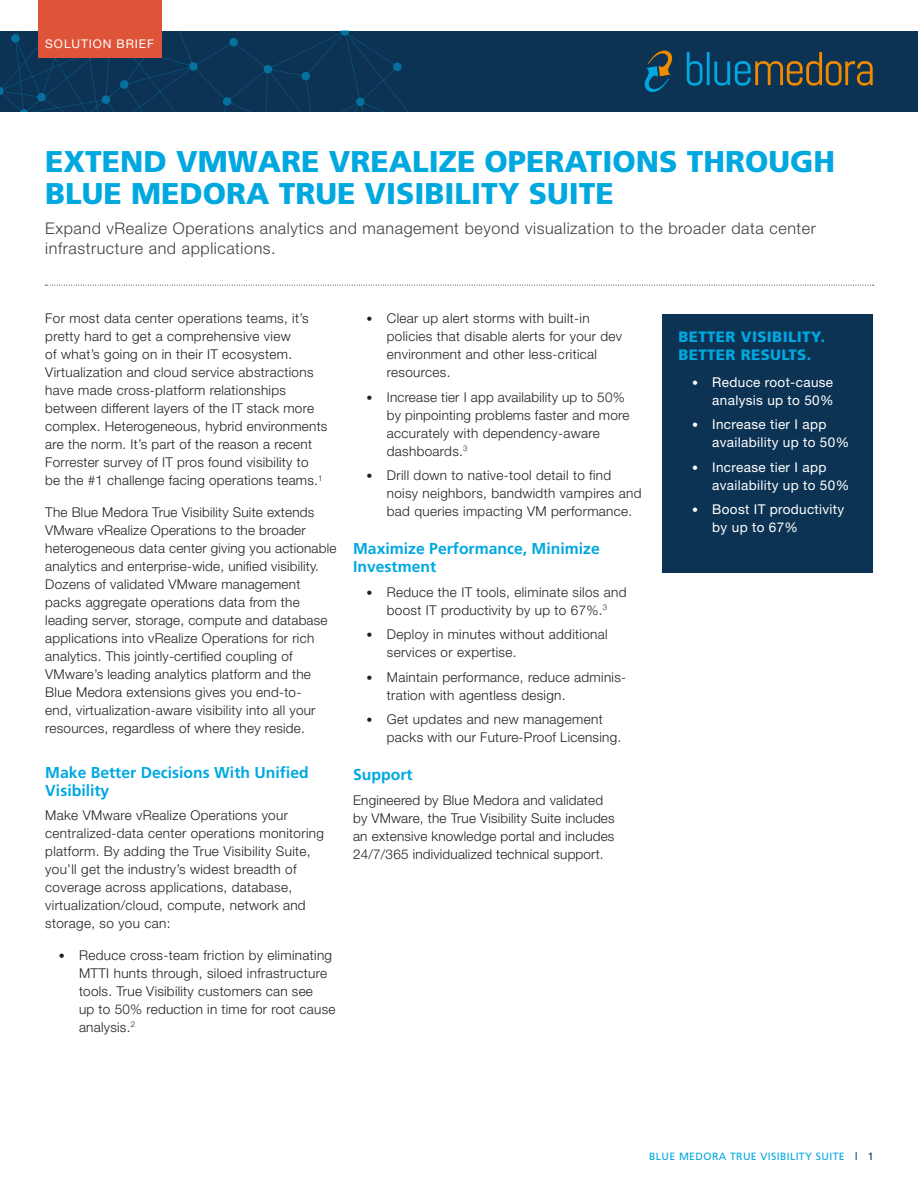
<style>
.page{position:relative;width:918px;height:1188px;background:#fff}
.page>*{position:absolute;margin:0;border:0;box-sizing:border-box;transform-origin:0 0}
.t1{font:900 30px/31.3px "Frutiger";color:#00a8e0}
.t2{font:300 16.2px/19.8px "Helvetica Neue LT Std";letter-spacing:.035em;color:#3e3e3f}
.t3{font:700 15.75px/18px "Frutiger";color:#00a8e0}
.t4{font:900 15px/18px "Frutiger";letter-spacing:.025em;color:#00a8e0}
.t5{font:300 13.5px/18px "Helvetica Neue LT Std";letter-spacing:.02em;color:#231f20}
.t6{font:13.5px/18px "Helvetica Neue LT Std";letter-spacing:.025em;color:#fff}
.t7{font:12px "Helvetica Neue LT Std";letter-spacing:.075em;color:#fff}
.t8{font:10.5px "Frutiger";letter-spacing:.035em;color:#00a8e0}
.s1{font-family:"Frutiger LT Std"}
.s2{font-size:12px}
.s3{font-weight:300;font-size:12px}
.s4{color:#0d3354}
</style>
<div class="page">
<div style="left:0;top:31px;width:918px;height:81px;background:#0d3354"></div>
<svg style="left:0;top:31px;width:408px;height:81px"></svg>
<div style="left:38px;top:0;width:123px;height:57px;background:#dd5438"></div>
<svg style="left:687px;top:52px;width:186px;height:34px"></svg>
<svg style="left:645px;top:50px;width:27px;height:42px"></svg>
<div style="left:662px;top:314px;width:211px;height:258px;background:#0d3354"></div>
<svg style="left:45px;top:285px;width:829px;height:1px"></svg>
<p class="t7" style="left:45px;top:37px;width:110px">SOLUTION BRIEF</p>
<p class="t1" style="left:45px;top:146px;width:791px">EXTEND <span class="s1">V</span>MWARE VREALIZE OPERATIONS THROUGH<br>BLUE MEDORA TRUE VISIBILITY SUITE</p>
<p class="t2" style="left:45px;top:218px;width:772px">Expand vRealize Operations analytics and management beyond visualization to the broader data center infrastructure and applications.</p>
<p class="t5" style="left:45px;top:309px;width:284px">For most data center operations teams, it’s pretty hard to get a comprehensive view<br>of what’s going on in their IT ecosystem.<br>Virtualization and cloud service abstractions have made cross-platform relationships between different layers of the IT stack more complex. Heterogeneous, hybrid environments are the norm. It’s part of the reason a recent Forrester survey of IT pros found visibility to<br>be the #1 challenge facing operations teams.<sup>1</sup></p>
<p class="t5" style="left:45px;top:503px;width:293px">The Blue Medora True Visibility Suite extends VMware vRealize Operations to the broader heterogeneous data center giving you actionable analytics and enterprise-wide, unified visibility.<br>Dozens of validated VMware management packs aggregate operations data from the leading server, storage, compute and database applications into vRealize Operations for rich analytics. This jointly-certified coupling of VMware’s leading analytics platform and the Blue Medora extensions gives you end-to-<br>end, virtualization-aware visibility into all your resources, regardless of where they reside.</p>
<p class="t3" style="left:45px;top:763px;width:265px">Make Better Decisions With Unified<br>Visibility</p>
<p class="t5" style="left:45px;top:806px;width:280px">Make VMware vRealize Operations your centralized-data center operations monitoring platform. By adding the True Visibility Suite, you’ll get the industry’s widest breadth of coverage across applications, database, virtualization/cloud, compute, network and storage, so you can:</p>
<p class="t5" style="left:79px;top:946px;width:258px;text-indent:-20px"><span class="s2">•</span> Reduce cross-team friction by eliminating MTTI hunts through, siloed infrastructure tools. True Visibility customers can see<br>up to 50% reduction in time for root cause analysis.<sup>2</sup></p>
<p class="t5" style="left:387px;top:309px;width:237px;text-indent:-20px"><span class="s2">•</span> Clear up alert storms with built-in policies that disable alerts for your dev environment and other less-critical resources.</p>
<p class="t5" style="left:387px;top:388px;width:244px;text-indent:-20px"><span class="s2">•</span> Increase tier I app availability up to 50% by pinpointing problems faster and more accurately with dependency-aware dashboards.<sup>3</sup></p>
<p class="t5" style="left:387px;top:466px;width:256px;text-indent:-20px"><span class="s2">•</span> Drill down to native-tool detail to find noisy neighbors, bandwidth vampires and bad queries impacting VM performance.</p>
<p class="t3" style="left:353px;top:540px;width:248px">Maximize Performance, Minimize<br>Investment</p>
<p class="t5" style="left:367px;top:583px;width:261px;text-align:center"><span class="s2">•</span> Reduce the IT tools, eliminate silos and boost IT productivity by up to 67%.<sup>3</sup></p>
<p class="t5" style="left:387px;top:625px;width:222px;text-indent:-20px"><span class="s2">•</span> Deploy in minutes without additional services or expertise.</p>
<p class="t5" style="left:387px;top:668px;width:241px;text-indent:-20px"><span class="s2">•</span> Maintain performance, reduce adminis&shy;tration with agentless design.</p>
<p class="t5" style="left:387px;top:710px;width:236px;text-indent:-20px"><span class="s2">•</span> Get updates and new management packs with our Future-Proof Licensing.</p>
<p class="t3" style="left:353px;top:766px;width:61px">Support</p>
<p class="t5" style="left:353px;top:791px;width:263px">Engineered by Blue Medora and validated by VMware, the True Visibility Suite includes an extensive knowledge portal and includes 24/7/365 individualized technical support.</p>
<p class="t4" style="left:679px;top:327px;width:148px">BETTER VISIBILITY.<br>BETTER RESULTS.</p>
<p class="t6" style="left:692px;top:373px;width:143px;text-align:right"><span class="s3">•</span> Reduce root-cause analysis up to 50%</p>
<p class="t6" style="left:712px;top:415px;width:138px;text-indent:-20px"><span class="s3">•</span> Increase tier I app availability up to 50%</p>
<p class="t6" style="left:712px;top:458px;width:138px;text-indent:-20px"><span class="s3">•</span> Increase tier I app availability up to 50%</p>
<p class="t6" style="left:712px;top:500px;width:134px;text-indent:-20px"><span class="s3">•</span> Boost IT productivity by up to 67%</p>
<p class="t8" style="left:649px;top:1150px;width:226px">BLUE MEDORA TRUE VISIBILITY SUITE <span class="s4">| 1</span></p>
</div>
